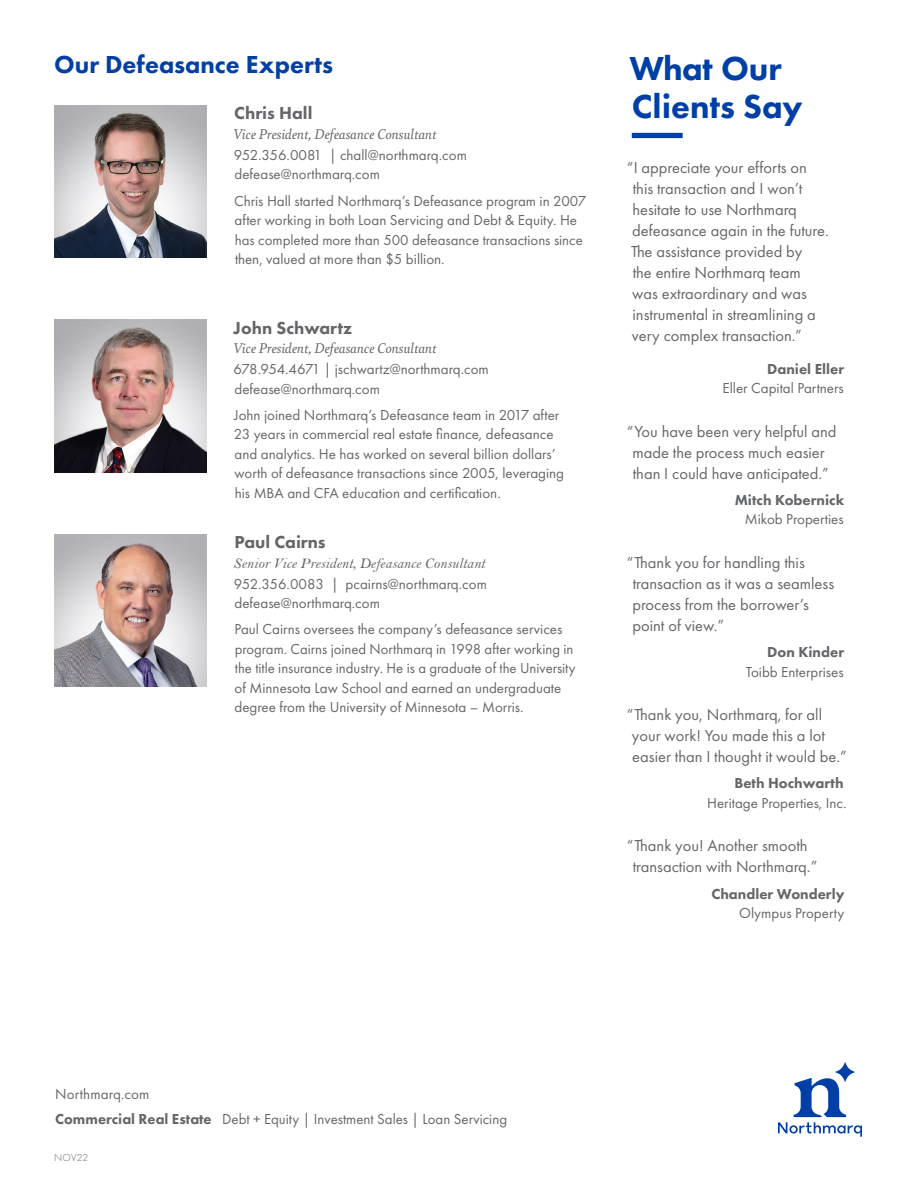
<style>
.page{position:relative;width:918px;height:1188px;background:#fff}
.page>*{position:absolute;margin:0;border:0;box-sizing:border-box;transform-origin:0 0}
.t1{font:800 34.5px/37.5px "Futura PT";color:#0040a6}
.t2{font:800 25.5px "Futura PT";letter-spacing:.005em;color:#0040a6}
.t3{font:800 18px "Futura PT";color:#656669}
.t4{font:16.5px/21px "Futura PT";color:#656669}
.Pa0{font:15px/19.5px "Futura PT";color:#656669}
.t5{font:italic 15px "Bely";color:#656669}
.t6{font:800 15px/19.5px "Futura PT";color:#656669;text-align:right}
.t7{font:15px "Bell MT Italic";color:#656669}
.t8{font:300 10.5px "Futura PT";letter-spacing:.025em;color:#656669}
.s1{font-weight:800}
.s2{font-weight:400}
</style>
<div class="page">
<svg style="left:778px;top:1078px;width:84px;height:59px"></svg>
<svg style="left:835px;top:1062px;width:20px;height:20px"></svg>
<img style="left:54px;top:534px;width:152px;height:153px">
<img style="left:54px;top:106px;width:152px;height:152px">
<img style="left:54px;top:320px;width:152px;height:152px">
<div style="left:632px;top:133px;width:51px;height:5px;background:#0040a6"></div>
<p class="t2" style="left:54px;top:49px;width:281px">Our Defeasance Experts</p>
<p class="t3" style="left:234px;top:102px;width:80px">Chris Hall</p>
<p class="t5" style="left:233px;top:123px;width:205px">Vice President, Defeasance Consultant</p>
<p class="Pa0" style="left:234px;top:145px;width:234px">952.356.0081 | chall@northmarq.com</p>
<p class="Pa0" style="left:235px;top:164px;width:147px">defease@northmarq.com</p>
<p class="Pa0" style="left:234px;top:191px;width:354px">Chris Hall started Northmarq’s Defeasance program in 2007 after working in both Loan Servicing and Debt &amp; Equity. He has completed more than 500 defeasance transactions since then, valued at more than $5 billion.</p>
<p class="t3" style="left:234px;top:316px;width:120px">John Schwartz</p>
<p class="t5" style="left:233px;top:338px;width:205px">Vice President, Defeasance Consultant</p>
<p class="Pa0" style="left:234px;top:359px;width:257px">678.954.4671 | jschwartz@northmarq.com</p>
<p class="Pa0" style="left:235px;top:379px;width:147px">defease@northmarq.com</p>
<p class="Pa0" style="left:234px;top:405px;width:332px">John joined Northmarq’s Defeasance team in 2017 after 23 years in commercial real estate finance, defeasance and analytics. He has worked on several billion dollars’ worth of defeasance transactions since 2005, leveraging his MBA and CFA education and certification.</p>
<p class="t3" style="left:234px;top:531px;width:93px">Paul Cairns</p>
<p class="t7" style="left:233px;top:554px;width:254px">Senior Vice President, Defeasance Consultant</p>
<p class="Pa0" style="left:234px;top:574px;width:255px">952.356.0083 | pcairns@northmarq.com</p>
<p class="Pa0" style="left:235px;top:593px;width:147px">defease@northmarq.com</p>
<p class="Pa0" style="left:235px;top:619px;width:343px">Paul Cairns oversees the company’s defeasance services program. Cairns joined Northmarq in 1998 after working in the title insurance industry. He is a graduate of the University of Minnesota Law School and earned an undergraduate degree from the University of Minnesota – Morris.</p>
<p class="t1" style="left:630px;top:50px;width:175px">What Our<br>Clients Say</p>
<p class="t4" style="left:627px;top:156px;width:203px">“I appreciate your efforts on this transaction and I won’t hesitate to use Northmarq defeasance again in the future.<br>The assistance provided by<br>the entire Northmarq team<br>was extraordinary and was instrumental in streamlining a very complex transaction.”</p>
<p class="t6" style="left:767px;top:359px;width:78px">Daniel Eller</p>
<p class="Pa0" style="left:723px;top:378px;width:123px">Eller Capital Partners</p>
<p class="t4" style="left:627px;top:420px;width:211px;text-align:center">“You have been very helpful and made the process much easier than I could have anticipated.”</p>
<p class="Pa0" style="left:735px;top:490px;width:111px;text-align:right"><span class="s1">Mitch Kobernick<br></span>Mikob Properties</p>
<p class="t4" style="left:632px;top:552px;width:203px;text-indent:-6px">“Thank you for handling this transaction as it was a seamless process from the borrower’s point of view.”</p>
<p class="Pa0" style="left:746px;top:642px;width:100px;text-align:right"><span class="s1">Don Kinder<br></span>Toibb Enterprises</p>
<p class="t4" style="left:632px;top:704px;width:216px;text-indent:-5px">“Thank you, Northmarq, for all your work! You made this a lot easier than I thought it would be.”</p>
<p class="Pa0" style="left:707px;top:774px;width:141px;text-align:right"><span class="s1">Beth Hochwarth<br></span>Heritage Properties, Inc.</p>
<p class="t4" style="left:627px;top:835px;width:192px;text-align:center">“Thank you! Another smooth transaction with Northmarq.”</p>
<p class="t6" style="left:712px;top:884px;width:134px">Chandler Wonderly<br><span class="s2">Olympus Property</span></p>
<p class="Pa0" style="left:55px;top:1084px;width:96px">Northmarq.com</p>
<p class="Pa0" style="left:55px;top:1110px;width:453px"><span class="s1">Commercial Real Estate</span> Debt + Equity | Investment Sales | Loan Servicing</p>
<p class="t8" style="left:54px;top:1152px;width:36px">NOV22</p>
</div>
